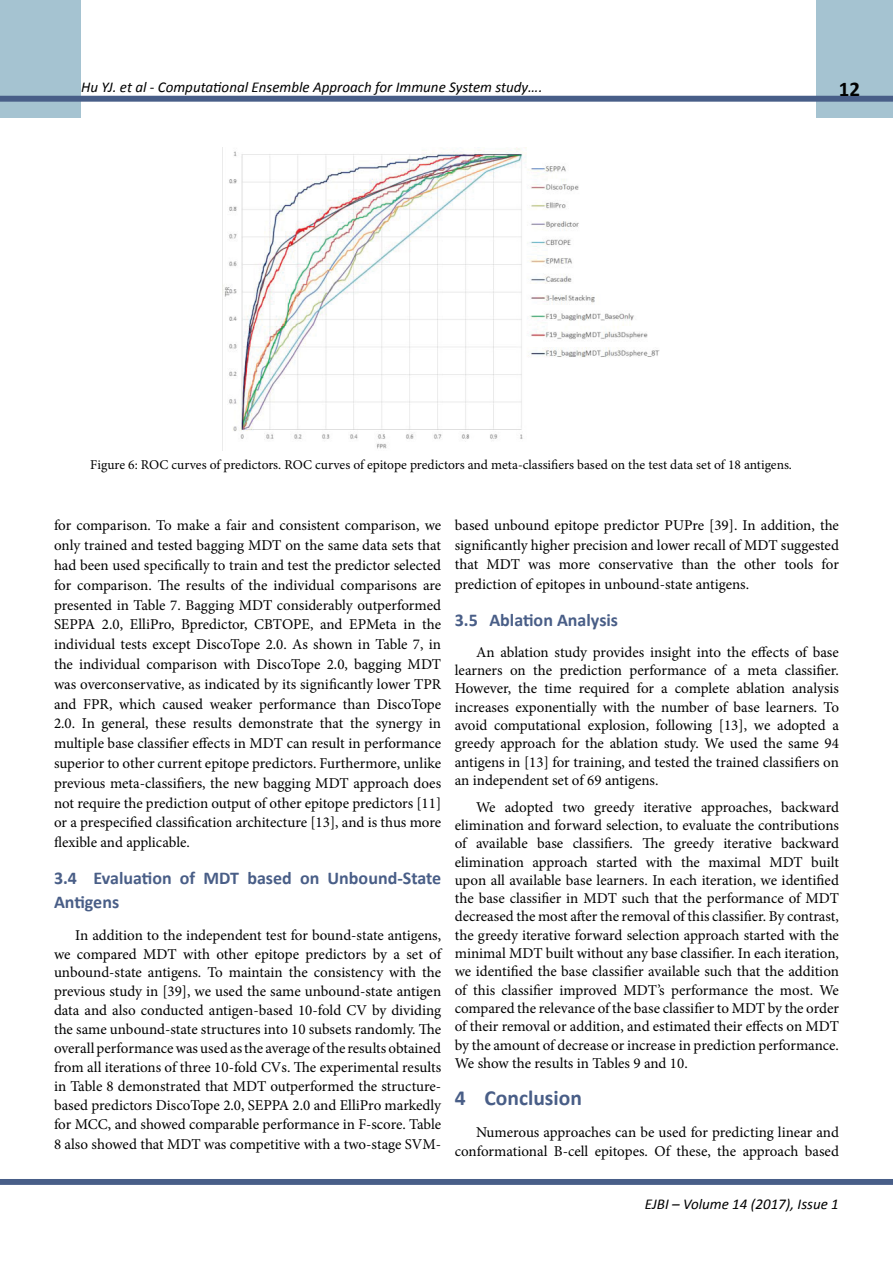
<style>
.page{position:relative;width:893px;height:1263px;background:#fff}
.page>*{position:absolute;margin:0;border:0;box-sizing:border-box;transform-origin:0 0}
.t1{font:700 21.6px "Calibri";color:#495e87}
.t2{font:700 21px "Calibri";color:#000}
.t3{font:700 18px/24px "Calibri";color:#495e87}
.t4{font:15px/18.3px "Minion Pro";letter-spacing:-.005em;color:#000;text-align:justify}
.t5{font:italic 15px "Calibri";color:#000}
.t6{font:13.5px "Minion Pro";color:#000}
</style>
<div class="page">
<div style="left:0;top:1179px;width:893px;height:6px;background:#485e88"></div>
<div style="left:0;top:0;width:81px;height:118px;background:#a5c3d1"></div>
<div style="left:816px;top:0;width:77px;height:118px;background:#a5c3d1"></div>
<div style="left:0;top:96px;width:893px;height:6px;background:#485e88"></div>
<img style="left:223px;top:148px;width:436px;height:301px">
<p class="t5" style="left:81px;top:77px;width:463px">Hu YJ. et al - Computational Ensemble Approach for Immune System study….</p>
<h2 class="t2" style="left:839px;top:75px;width:23px">12</h2>
<p class="t6" style="left:90px;top:456px;width:703px">Figure 6: ROC curves of predictors. ROC curves of epitope predictors and meta-classifiers based on the test data set of 18 antigens.</p>
<p class="t4" style="left:54px;top:516px;width:389px;line-height:19.8px">for comparison. To make a fair and consistent comparison, we only trained and tested bagging MDT on the same data sets that had been used specifically to train and test the predictor selected for comparison. The results of the individual comparisons are presented in Table 7. Bagging MDT considerably outperformed SEPPA 2.0, ElliPro, Bpredictor, CBTOPE, and EPMeta in the individual tests except DiscoTope 2.0. As shown in Table 7, in the individual comparison with DiscoTope 2.0, bagging MDT was overconservative, as indicated by its significantly lower TPR and FPR, which caused weaker performance than DiscoTope 2.0. In general, these results demonstrate that the synergy in multiple base classifier effects in MDT can result in performance superior to other current epitope predictors. Furthermore, unlike previous meta-classifiers, the new bagging MDT approach does not require the prediction output of other epitope predictors [11] or a prespecified classification architecture [13], and is thus more flexible and applicable.</p>
<p class="t3" style="left:54px;top:866px;width:389px">3.4 Evaluation of MDT based on Unbound-State<br>Antigens</p>
<p class="t4" style="left:54px;top:925px;width:389px;line-height:19px;text-indent:21px">In addition to the independent test for bound-state antigens, we compared MDT with other epitope predictors by a set of unbound-state antigens. To maintain the consistency with the previous study in [39], we used the same unbound-state antigen data and also conducted antigen-based 10-fold CV by dividing the same unbound-state structures into 10 subsets randomly. The overall performance was used as the average of the results obtained from all iterations of three 10-fold CVs. The experimental results in Table 8 demonstrated that MDT outperformed the structure&shy;based predictors DiscoTope 2.0, SEPPA 2.0 and ElliPro markedly for MCC, and showed comparable performance in F-score. Table 8 also showed that MDT was competitive with a two-stage SVM-</p>
<p class="t4" style="left:455px;top:516px;width:386px;line-height:19.5px">based unbound epitope predictor PUPre [39]. In addition, the significantly higher precision and lower recall of MDT suggested that MDT was more conservative than the other tools for prediction of epitopes in unbound-state antigens.</p>
<p class="t3" style="left:455px;top:608px;width:165px">3.5 Ablation Analysis</p>
<p class="t4" style="left:455px;top:643px;width:386px;text-indent:21px">An ablation study provides insight into the effects of base learners on the prediction performance of a meta classifier.<br>However, the time required for a complete ablation analysis increases exponentially with the number of base learners. To avoid computational explosion, following [13], we adopted a greedy approach for the ablation study. We used the same 94 antigens in [13] for training, and tested the trained classifiers on an independent set of 69 antigens.</p>
<p class="t4" style="left:455px;top:798px;width:386px;text-indent:21px">We adopted two greedy iterative approaches, backward elimination and forward selection, to evaluate the contributions of available base classifiers. The greedy iterative backward elimination approach started with the maximal MDT built upon all available base learners. In each iteration, we identified the base classifier in MDT such that the performance of MDT decreased the most after the removal of this classifier. By contrast, the greedy iterative forward selection approach started with the minimal MDT built without any base classifier. In each iteration, we identified the base classifier available such that the addition of this classifier improved MDT’s performance the most. We compared the relevance of the base classifier to MDT by the order of their removal or addition, and estimated their effects on MDT by the amount of decrease or increase in prediction performance.<br>We show the results in Tables 9 and 10.</p>
<h1 class="t1" style="left:455px;top:1084px;width:129px">4 Conclusion</h1>
<p class="t4" style="left:455px;top:1122px;width:386px;line-height:19.5px;text-align:right">Numerous approaches can be used for predicting linear and conformational B-cell epitopes. Of these, the approach based</p>
<p class="t5" style="left:645px;top:1194px;width:196px">EJBI – Volume 14 (2017), Issue 1</p>
</div>
